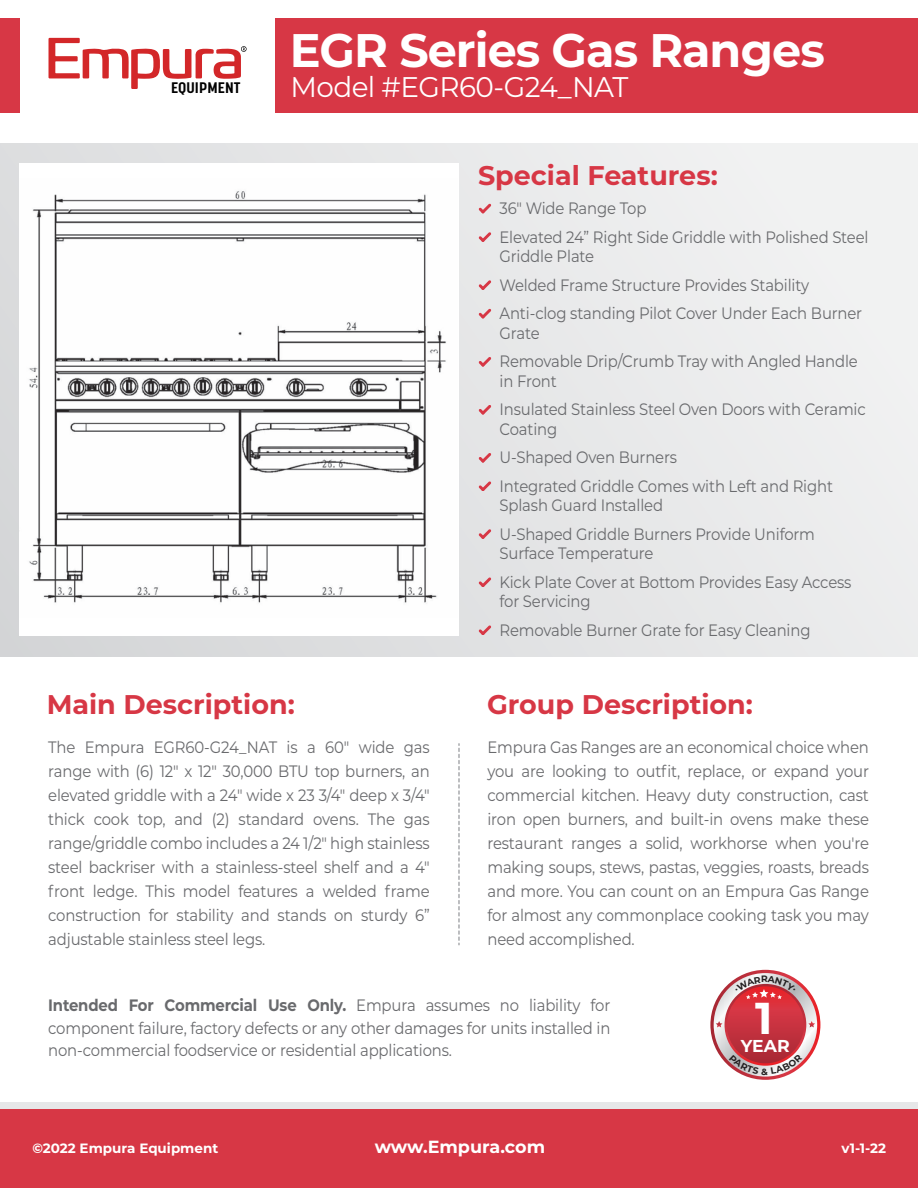
<style>
.page{position:relative;width:918px;height:1188px;background:#fff}
.page>*{position:absolute;margin:0;border:0;box-sizing:border-box;transform-origin:0 0}
.t1{font:700 47.1px "Montserrat";letter-spacing:-.02em;color:#fff}
.t2{font:700 44.55px "Montserrat";color:#fff}
.t3{font:28.5px "Montserrat";letter-spacing:-.02em;color:#fff}
.t4{font:700 27px "Montserrat";color:#d73745}
.t5{font:700 17.55px "Montserrat";color:#fff}
.t6{font:700 17.25px "Montserrat";color:#fff}
.t7{font:16.5px/24px "Montserrat";letter-spacing:-.01em;color:#696a6d;scale:.9 1}
.t8{font:700 15.15px "Korolev Condensed";letter-spacing:.005em;color:#010101;scale:1.13 1}
.t9{font:700 13.5px "Montserrat";color:#fff}
.s1{font-weight:700}
</style>
<div class="page">
<div style="left:0;top:1103px;width:918px;height:20px;background:#e6e7e8"></div>
<svg style="left:458px;top:744px;width:2px;height:201px"></svg>
<div style="left:0;top:18px;width:20px;height:94px;background:#d73745"></div>
<div style="left:276px;top:18px;width:642px;height:94px;background:#d73745"></div>
<div style="left:0;top:1109px;width:918px;height:79px;background:#d73745"></div>
<svg style="left:710px;top:970px;width:110px;height:110px"></svg>
<svg style="left:714px;top:973px;width:103px;height:104px"></svg>
<svg style="left:725px;top:984px;width:81px;height:82px"></svg>
<svg style="left:727px;top:986px;width:77px;height:77px;background:#c7313e"></svg>
<svg style="left:808px;top:1021px;width:7px;height:6px"></svg>
<svg style="left:716px;top:1021px;width:6px;height:6px"></svg>
<svg style="left:49px;top:38px;width:198px;height:51px"></svg>
<div style="left:0;top:143px;width:918px;height:513px;background:linear-gradient(to right,#d8d9da,#f1f1f2)"></div>
<div style="left:20px;top:163px;width:439px;height:473px;background:#fff"></div>
<svg style="left:479px;top:204px;width:12px;height:10px"></svg>
<svg style="left:479px;top:232px;width:12px;height:10px"></svg>
<svg style="left:479px;top:280px;width:12px;height:10px"></svg>
<svg style="left:479px;top:309px;width:12px;height:10px"></svg>
<svg style="left:479px;top:357px;width:12px;height:10px"></svg>
<svg style="left:479px;top:405px;width:12px;height:10px"></svg>
<svg style="left:479px;top:453px;width:12px;height:10px"></svg>
<svg style="left:479px;top:481px;width:12px;height:10px"></svg>
<svg style="left:479px;top:529px;width:12px;height:10px"></svg>
<svg style="left:479px;top:577px;width:12px;height:10px"></svg>
<img style="left:29px;top:191px;width:417px;height:413px">
<svg style="left:479px;top:625px;width:12px;height:10px"></svg>
<svg style="left:735px;top:976px;width:61px;height:23px"></svg>
<svg style="left:729px;top:1054px;width:74px;height:21px"></svg>
<p class="t8" style="left:171px;top:78px;width:63px">EQUIPMENT</p>
<h1 class="t1" style="left:290px;top:16px;width:537px">EGR Series Gas Ranges</h1>
<h3 class="t3" style="left:290px;top:67px;width:340px">Model #EGR60-G24_NAT</h3>
<h3 class="t4" style="left:478px;top:155px;width:241px">Special Features:</h3>
<p class="t7" style="left:500px;top:194px;width:412px;line-height:28.5px">36" Wide Range Top<br>Elevated 24” Right Side Griddle with Polished Steel</p>
<p class="t7" style="left:500px;top:242px;width:405px;line-height:28.5px">Griddle Plate<br>Welded Frame Structure Provides Stability<br>Anti-clog standing Pilot Cover Under Each Burner</p>
<p class="t7" style="left:500px;top:318px;width:400px;line-height:28.5px">Grate<br>Removable Drip/Crumb Tray with Angled Handle</p>
<p class="t7" style="left:500px;top:366px;width:409px;line-height:28.5px">in Front<br>Insulated Stainless Steel Oven Doors with Ceramic</p>
<p class="t7" style="left:500px;top:414px;width:372px;line-height:28.5px">Coating<br>U-Shaped Oven Burners<br>Integrated Griddle Comes with Left and Right</p>
<p class="t7" style="left:500px;top:491px;width:352px;line-height:28.5px">Splash Guard Installed<br>U-Shaped Griddle Burners Provide Uniform</p>
<p class="t7" style="left:500px;top:539px;width:393px;line-height:28.5px">Surface Temperature<br>Kick Plate Cover at Bottom Provides Easy Access</p>
<p class="t7" style="left:500px;top:587px;width:347px;line-height:28.5px">for Servicing<br>Removable Burner Grate for Easy Cleaning</p>
<h3 class="t4" style="left:47px;top:685px;width:250px">Main Description:</h3>
<h3 class="t4" style="left:487px;top:685px;width:267px">Group Description:</h3>
<p class="t7" style="left:48px;top:734px;width:426px;text-align:justify">The Empura EGR60-G24_NAT is a 60" wide gas range with (6) 12" x 12" 30,000 BTU top burners, an elevated griddle with a 24" wide x 23 3/4" deep x 3/4" thick cook top, and (2) standard ovens. The gas range/griddle combo includes a 24 1/2" high stainless steel backriser with a stainless-steel shelf and a 4" front ledge. This model features a welded frame construction for stability and stands on sturdy 6” adjustable stainless steel legs.</p>
<p class="t7" style="left:487px;top:734px;width:425px;text-align:justify">Empura Gas Ranges are an economical choice when you are looking to outfit, replace, or expand your commercial kitchen. Heavy duty construction, cast iron open burners, and built-in ovens make these restaurant ranges a solid, workhorse when you're making soups, stews, pastas, veggies, roasts, breads and more. You can count on an Empura Gas Range for almost any commonplace cooking task you may need accomplished.</p>
<p class="t7" style="left:48px;top:994px;width:626px;line-height:22.5px;text-align:justify"><span class="s1">Intended For Commercial Use Only.</span> Empura assumes no liability for component failure, factory defects or any other damages for units installed in non-commercial foodservice or residential applications.</p>
<h2 class="t2" style="left:755px;top:986px;width:19px">1</h2>
<p class="t6" style="left:741px;top:1034px;width:50px">YEAR</p>
<p class="t9" style="left:32px;top:1139px;width:187px">©2022 Empura Equipment</p>
<p class="t5" style="left:375px;top:1134px;width:172px">www.Empura.com</p>
<p class="t9" style="left:841px;top:1139px;width:46px">v1-1-22</p>
</div>
